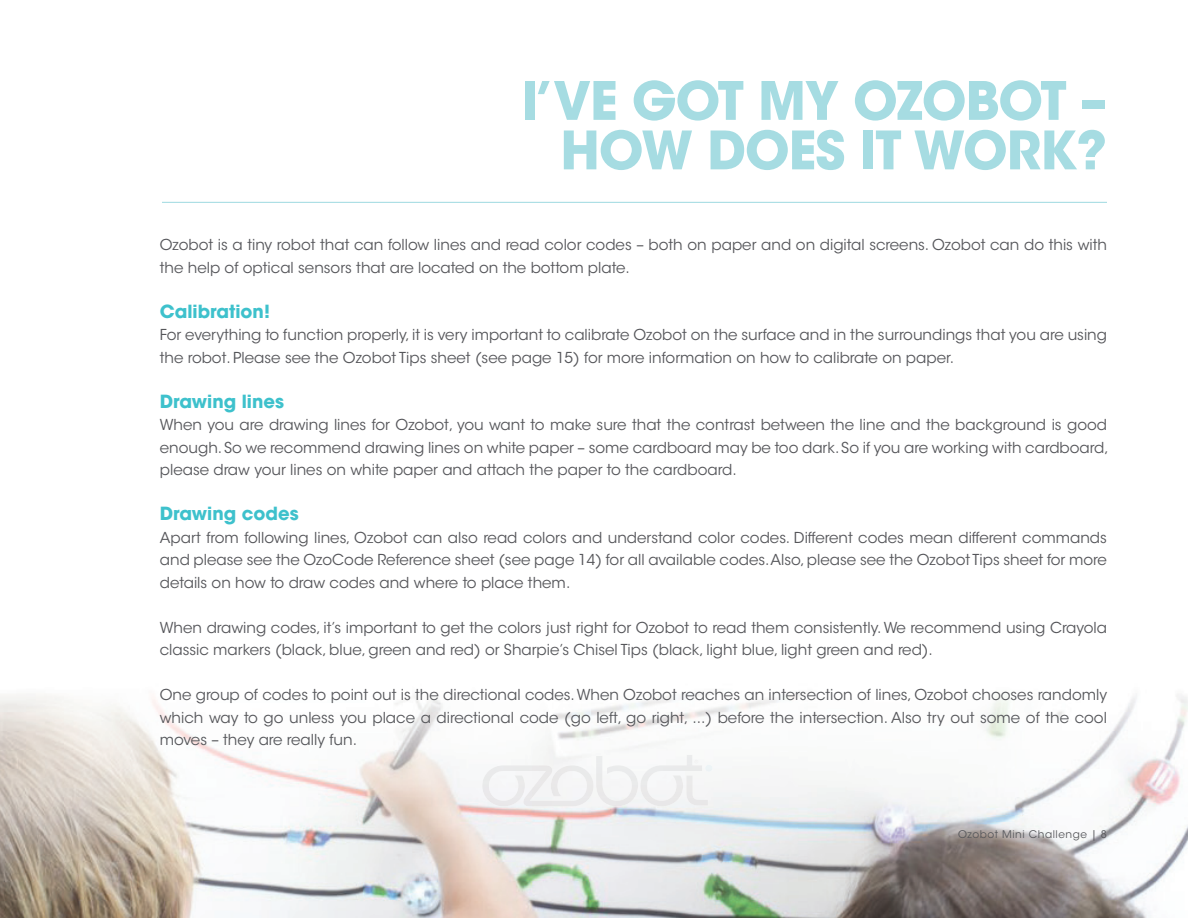
<style>
.page{position:relative;width:1188px;height:918px;background:#fff}
.page>*{position:absolute;margin:0;border:0;box-sizing:border-box;transform-origin:0 0}
.t1{font:700 52.5px/49.5px "ITC Avant Garde Std";letter-spacing:-.02em;color:#a6dce2;text-align:right}
.t2{font:700 18px "ITC Avant Garde Std";color:#3ec1cc}
.t3{font:15px/22.5px "ITC Avant Garde Std";color:#55565a}
.t4{font:10.5px "ITC Avant Garde Std";letter-spacing:.05em;color:#55565a}
</style>
<div class="page">
<img style="left:0;top:694px;width:1188px;height:224px">
<img style="left:596px;top:756px;width:42px;height:50px">
<img style="left:702px;top:776px;width:6px;height:30px">
<img style="left:482px;top:765px;width:112px;height:41px">
<img style="left:640px;top:755px;width:62px;height:51px">
<svg style="left:705px;top:765px;width:7px;height:7px"></svg>
<svg style="left:694px;top:760px;width:4px;height:3px"></svg>
<hr style="left:162px;top:202px;width:945px;height:1px;background:#9ed9e0">
<h1 class="t1" style="left:522px;top:76px;width:587px">I’VE GOT MY OZOBOT –<br>HOW DOES IT WORK?</h1>
<p class="t3" style="left:160px;top:234px;width:949px">Ozobot is a tiny robot that can follow lines and read color codes – both on paper and on digital screens. Ozobot can do this with the help of optical sensors that are located on the bottom plate.</p>
<p class="t2" style="left:160px;top:299px;width:112px">Calibration!</p>
<p class="t3" style="left:160px;top:324px;width:949px">For everything to function properly, it is very important to calibrate Ozobot on the surface and in the surroundings that you are using the robot. Please see the Ozobot Tips sheet (see page 15) for more information on how to calibrate on paper.</p>
<p class="t2" style="left:160px;top:389px;width:126px">Drawing lines</p>
<p class="t3" style="left:160px;top:414px;width:950px;text-align:justify">When you are drawing lines for Ozobot, you want to make sure that the contrast between the line and the background is good enough. So we recommend drawing lines on white paper – some cardboard may be too dark. So if you are working with cardboard, please draw your lines on white paper and attach the paper to the cardboard.</p>
<p class="t2" style="left:160px;top:502px;width:140px">Drawing codes</p>
<p class="t3" style="left:160px;top:526px;width:949px;text-align:justify">Apart from following lines, Ozobot can also read colors and understand color codes. Different codes mean different commands and please see the OzoCode Reference sheet (see page 14) for all available codes. Also, please see the Ozobot Tips sheet for more details on how to draw codes and where to place them.</p>
<p class="t3" style="left:160px;top:616px;width:949px">When drawing codes, it’s important to get the colors just right for Ozobot to read them consistently. We recommend using Crayola classic markers (black, blue, green and red) or Sharpie’s Chisel Tips (black, light blue, light green and red).</p>
<p class="t3" style="left:160px;top:684px;width:949px;text-align:justify">One group of codes to point out is the directional codes. When Ozobot reaches an intersection of lines, Ozobot chooses randomly which way to go unless you place a directional code (go left, go right, ...) before the intersection. Also try out some of the cool moves – they are really fun.</p>
<p class="t4" style="left:958px;top:828px;width:150px">Ozobot Mini Challenge | 8</p>
</div>
